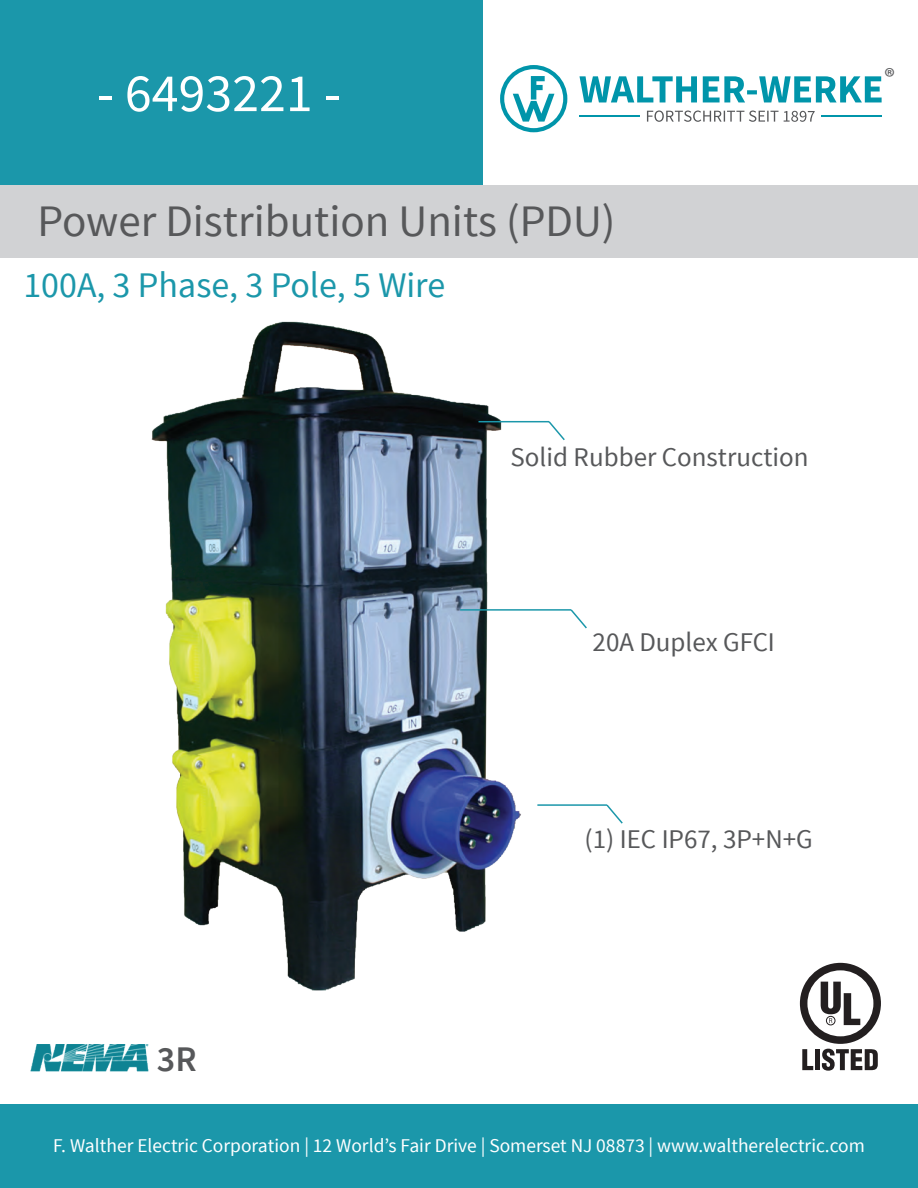
<style>
.page{position:relative;width:918px;height:1188px;background:#fff}
.page>*{position:absolute;margin:0;border:0;box-sizing:border-box;transform-origin:0 0}
.t1{font:54px "Source Sans Pro";color:#fff}
.t2{font:45px "Source Sans Pro";color:#57585a}
.t3{font:36px "Source Sans Pro";color:#1b97aa}
.t4{font:600 36px "Source Sans Pro";color:#57585a}
.t5{font:27px "Source Sans Pro";color:#57585a}
.t6{font:26.25px "Myriad Pro";color:#57585a}
.t7{font:19.5px "Source Sans Pro";color:#fff}
</style>
<div class="page">
<img style="left:151px;top:321px;width:692px;height:685px">
<div style="left:0;top:0;width:483px;height:185px;background:#1b97aa"></div>
<div style="left:0;top:185px;width:918px;height:73px;background:#d1d2d4"></div>
<hr style="left:479px;top:421px;width:70px;height:1px;background:#1b97aa">
<svg style="left:547px;top:420px;width:19px;height:22px"></svg>
<hr style="left:537px;top:804px;width:70px;height:2px;background:#1b97aa">
<svg style="left:605px;top:803px;width:19px;height:22px"></svg>
<hr style="left:460px;top:609px;width:111px;height:2px;background:#1b97aa">
<svg style="left:569px;top:608px;width:20px;height:22px"></svg>
<div style="left:0;top:1105px;width:918px;height:83px;background:#1b97aa"></div>
<svg style="left:800px;top:963px;width:81px;height:108px"></svg>
<div style="left:826px;top:1016px;width:9px;height:9px;border:1px solid #231f20;border-radius:50%"></div>
<img style="left:31px;top:1044px;width:118px;height:28px">
<svg style="left:579px;top:76px;width:303px;height:26px"></svg>
<svg style="left:500px;top:65px;width:67px;height:67px"></svg>
<svg style="left:647px;top:110px;width:168px;height:12px"></svg>
<hr style="left:579px;top:116px;width:61px;height:1px;background:#0095aa">
<hr style="left:821px;top:116px;width:61px;height:1px;background:#0095aa">
<h1 class="t1" style="left:97px;top:60px;width:245px">- 6493221 -</h1>
<h2 class="t2" style="left:37px;top:193px;width:580px">Power Distribution Units (PDU)</h2>
<h3 class="t3" style="left:23px;top:263px;width:423px">100A, 3 Phase, 3 Pole, 5 Wire</h3>
<h3 class="t5" style="left:511px;top:441px;width:299px">Solid Rubber Construction</h3>
<h3 class="t5" style="left:593px;top:625px;width:184px">20A Duplex GFCI</h3>
<h3 class="t5" style="left:585px;top:823px;width:229px">(1) IEC IP67, 3P+N+G</h3>
<h3 class="t6" style="left:884px;top:61px;width:13px">®</h3>
<h3 class="t4" style="left:157px;top:1036px;width:41px">3R</h3>
<p class="t7" style="left:53px;top:1134px;width:813px">F. Walther Electric Corporation | 12 World’s Fair Drive | Somerset NJ 08873 | www.waltherelectric.com</p>
</div>
